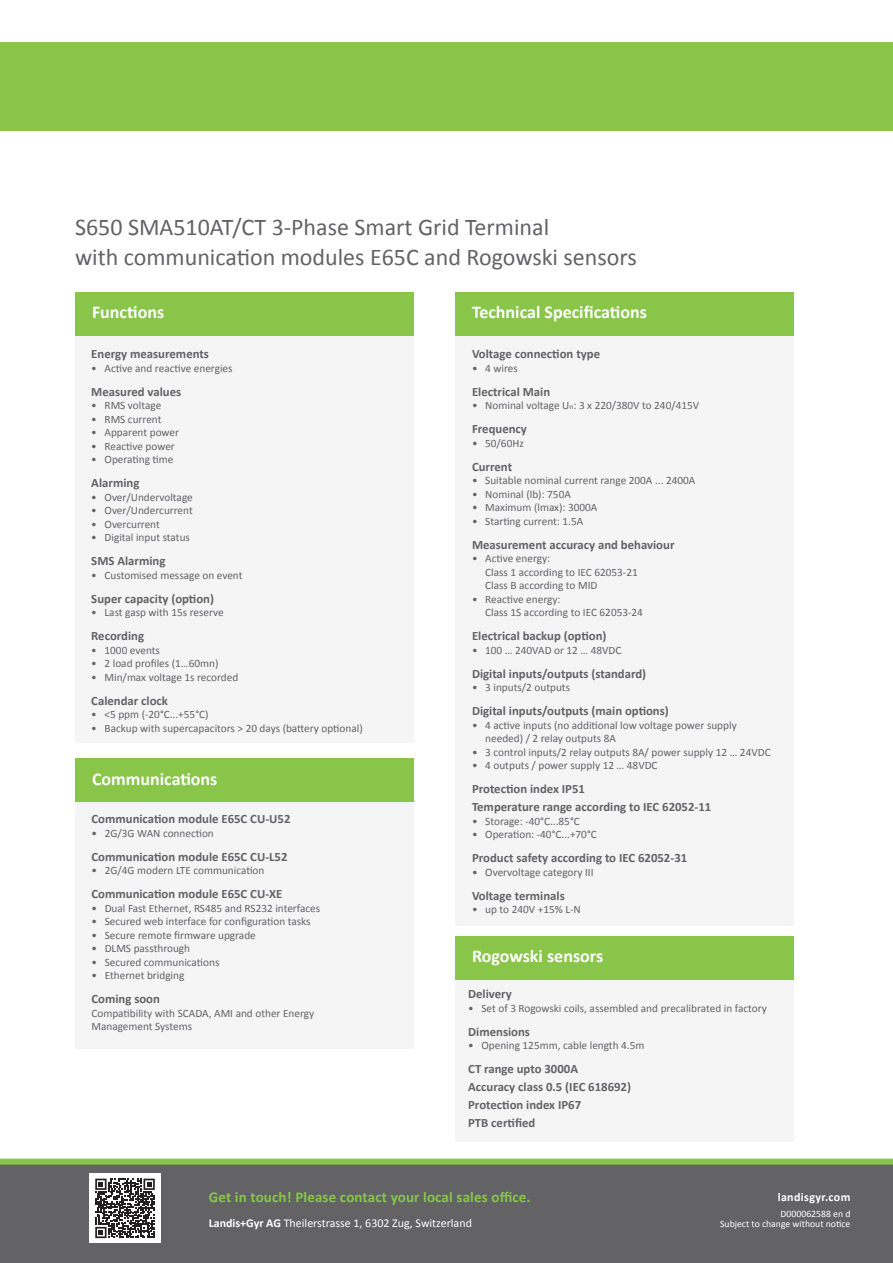
<style>
.page{position:relative;width:893px;height:1263px;background:#fff}
.page>*{position:absolute;margin:0;border:0;box-sizing:border-box;transform-origin:0 0}
.t1{font:24px/30px "Calibri";color:#636366}
.t2{font:700 18px "Calibri";color:#fff}
.t3{font:700 15px "Calibri";letter-spacing:.01em;color:#88c549}
.t4{font:700 12.75px/18px "Calibri";color:#636366}
.t5{font:12px "Calibri";color:#fff}
.t6{font:700 12px "Calibri";letter-spacing:.03em;color:#fff}
.t7{font:11.25px/13.5px "Calibri";color:#636366}
.t8{font:9.75px/10.5px "Calibri";color:#fff;text-align:right}
.s1{font-size:7.5px}
.s2{font-weight:700}
</style>
<div class="page">
<div style="left:75px;top:292px;width:339px;height:450px;background:#f5f5f6"></div>
<div style="left:0;top:43px;width:893px;height:88px;background:#88c549"></div>
<svg style="left:0;top:1158px;width:893px;height:105px;background:#666965"></svg>
<div style="left:75px;top:292px;width:339px;height:43px;background:#88c549"></div>
<div style="left:455px;top:292px;width:338px;height:634px;background:#f5f5f6"></div>
<div style="left:455px;top:292px;width:338px;height:43px;background:#88c549"></div>
<div style="left:75px;top:758px;width:339px;height:291px;background:#f5f5f6"></div>
<div style="left:75px;top:758px;width:339px;height:44px;background:#88c549"></div>
<div style="left:455px;top:936px;width:338px;height:206px;background:#f5f5f6"></div>
<div style="left:455px;top:936px;width:338px;height:43px;background:#88c549"></div>
<div style="left:89px;top:1173px;width:72px;height:70px;background:#fff"></div>
<svg style="left:95px;top:1178px;width:60px;height:60px"></svg>
<h1 class="t1" style="left:75px;top:212px;width:563px">S650 SMA510AT/CT 3-Phase Smart Grid Terminal<br>with communication modules E65C and Rogowski sensors</h1>
<h2 class="t2" style="left:92px;top:301px;width:74px">Functions</h2>
<p class="t4" style="left:91px;top:345px;width:119px">Energy measurements</p>
<p class="t7" style="left:91px;top:361px;width:143px">• Active and reactive energies</p>
<p class="t4" style="left:91px;top:382px;width:91px">Measured values</p>
<p class="t7" style="left:91px;top:399px;width:71px">• RMS voltage</p>
<p class="t7" style="left:91px;top:412px;width:72px">• RMS current</p>
<p class="t7" style="left:91px;top:426px;width:89px">• Apparent power</p>
<p class="t7" style="left:91px;top:439px;width:85px">• Reactive power</p>
<p class="t7" style="left:91px;top:453px;width:84px">• Operating time</p>
<p class="t4" style="left:91px;top:474px;width:50px">Alarming</p>
<p class="t7" style="left:91px;top:490px;width:103px">• Over/Undervoltage</p>
<p class="t7" style="left:91px;top:504px;width:103px">• Over/Undercurrent</p>
<p class="t7" style="left:91px;top:517px;width:70px">• Overcurrent</p>
<p class="t7" style="left:91px;top:531px;width:100px">• Digital input status</p>
<p class="t4" style="left:91px;top:552px;width:76px">SMS Alarming</p>
<p class="t7" style="left:91px;top:568px;width:153px">• Customised message on event</p>
<p class="t4" style="left:91px;top:589px;width:124px">Super capacity (option)</p>
<p class="t7" style="left:91px;top:606px;width:134px">• Last gasp with 15s reserve</p>
<p class="t4" style="left:91px;top:627px;width:54px">Recording</p>
<p class="t7" style="left:91px;top:643px;width:70px">• 1000 events</p>
<p class="t7" style="left:91px;top:657px;width:129px">• 2 load profiles (1…60mn)</p>
<p class="t7" style="left:91px;top:670px;width:149px">• Min/max voltage 1s recorded</p>
<p class="t4" style="left:91px;top:691px;width:78px">Calendar clock</p>
<p class="t7" style="left:91px;top:708px;width:119px">• &lt;5 ppm (-20°C...+55°C)</p>
<p class="t7" style="left:91px;top:721px;width:273px">• Backup with supercapacitors &gt; 20 days (battery optional)</p>
<h2 class="t2" style="left:92px;top:767px;width:127px">Communications</h2>
<p class="t4" style="left:91px;top:810px;width:200px">Communication module E65C CU-U52</p>
<p class="t7" style="left:91px;top:826px;width:124px">• 2G/3G WAN connection</p>
<p class="t4" style="left:91px;top:847px;width:198px">Communication module E65C CU-L52</p>
<p class="t7" style="left:91px;top:864px;width:174px">• 2G/4G modern LTE communication</p>
<p class="t4" style="left:91px;top:885px;width:192px">Communication module E65C CU-XE</p>
<p class="t7" style="left:91px;top:901px;width:230px">• Dual Fast Ethernet, RS485 and RS232 interfaces</p>
<p class="t7" style="left:91px;top:915px;width:221px">• Secured web interface for configuration tasks</p>
<p class="t7" style="left:91px;top:928px;width:166px">• Secure remote firmware upgrade</p>
<p class="t7" style="left:91px;top:942px;width:100px">• DLMS passthrough</p>
<p class="t7" style="left:91px;top:955px;width:129px">• Secured communications</p>
<p class="t7" style="left:91px;top:969px;width:94px">• Ethernet bridging</p>
<p class="t4" style="left:91px;top:990px;width:70px">Coming soon</p>
<p class="t7" style="left:91px;top:1006px;width:224px">Compatibility with SCADA, AMI and other Energy<br>Management Systems</p>
<h2 class="t2" style="left:472px;top:301px;width:176px">Technical Specifications</h2>
<p class="t4" style="left:472px;top:345px;width:130px">Voltage connection type</p>
<p class="t7" style="left:472px;top:361px;width:47px">• 4 wires</p>
<p class="t4" style="left:472px;top:382px;width:80px">Electrical Main</p>
<p class="t7" style="left:472px;top:399px;width:229px">• Nominal voltage U<span class="s1">n</span>: 3 x 220/380V to 240/415V</p>
<p class="t4" style="left:472px;top:420px;width:56px">Frequency</p>
<p class="t7" style="left:472px;top:436px;width:53px">• 50/60Hz</p>
<p class="t4" style="left:472px;top:457px;width:42px">Current</p>
<p class="t7" style="left:472px;top:474px;width:225px">• Suitable nominal current range 200A ... 2400A</p>
<p class="t7" style="left:472px;top:487px;width:100px">• Nominal (lb): 750A</p>
<p class="t7" style="left:472px;top:501px;width:127px">• Maximum (lmax): 3000A</p>
<p class="t7" style="left:472px;top:514px;width:113px">• Starting current: 1.5A</p>
<p class="t4" style="left:472px;top:535px;width:204px">Measurement accuracy and behaviour</p>
<p class="t7" style="left:485px;top:552px;width:154px;text-indent:-13px">• Active energy:<br>Class 1 according to IEC 62053-21<br>Class B according to MID</p>
<p class="t7" style="left:485px;top:592px;width:159px;text-indent:-13px">• Reactive energy:<br>Class 1S according to IEC 62053-24</p>
<p class="t4" style="left:472px;top:627px;width:136px">Electrical backup (option)</p>
<p class="t7" style="left:472px;top:643px;width:151px">• 100 … 240VAD or 12 … 48VDC</p>
<p class="t4" style="left:472px;top:664px;width:176px">Digital inputs/outputs (standard)</p>
<p class="t7" style="left:472px;top:681px;width:100px">• 3 inputs/2 outputs</p>
<p class="t4" style="left:472px;top:702px;width:198px">Digital inputs/outputs (main options)</p>
<p class="t7" style="left:485px;top:718px;width:253px;text-indent:-13px">• 4 active inputs (no additional low voltage power supply needed) / 2 relay outputs 8A</p>
<p class="t7" style="left:472px;top:745px;width:300px">• 3 control inputs/2 relay outputs 8A/ power supply 12 … 24VDC</p>
<p class="t7" style="left:472px;top:759px;width:187px">• 4 outputs / power supply 12 … 48VDC</p>
<p class="t4" style="left:472px;top:780px;width:241px">Protection index IP51<br>Temperature range according to IEC 62052-11</p>
<p class="t7" style="left:472px;top:814px;width:109px">• Storage: -40°C...85°C</p>
<p class="t7" style="left:472px;top:828px;width:126px">• Operation: -40°C...+70°C</p>
<p class="t4" style="left:472px;top:849px;width:217px">Product safety according to IEC 62052-31</p>
<p class="t7" style="left:472px;top:865px;width:123px">• Overvoltage category III</p>
<p class="t4" style="left:472px;top:886px;width:94px">Voltage terminals</p>
<p class="t7" style="left:472px;top:903px;width:110px">• up to 240V +15% L-N</p>
<h2 class="t2" style="left:472px;top:945px;width:133px">Rogowski sensors</h2>
<p class="t4" style="left:468px;top:985px;width:45px">Delivery</p>
<p class="t7" style="left:468px;top:1001px;width:300px">• Set of 3 Rogowski coils, assembled and precalibrated in factory</p>
<p class="t4" style="left:468px;top:1022px;width:63px">Dimensions</p>
<p class="t7" style="left:468px;top:1039px;width:178px">• Opening 125mm, cable length 4.5m</p>
<p class="t4" style="left:468px;top:1060px;width:164px">CT range upto 3000A<br>Accuracy class 0.5 (IEC 618692)<br>Protection index IP67<br>PTB certified</p>
<h3 class="t3" style="left:209px;top:1187px;width:323px">Get in touch! Please contact your local sales office.</h3>
<p class="t5" style="left:209px;top:1215px;width:265px"><span class="s2">Landis+Gyr AG</span> Theilerstrasse 1, 6302 Zug, Switzerland</p>
<p class="t6" style="left:778px;top:1189px;width:74px">landisgyr.com</p>
<p class="t8" style="left:720px;top:1208px;width:132px">D000062588 en d<br>Subject to change without notice</p>
</div>
